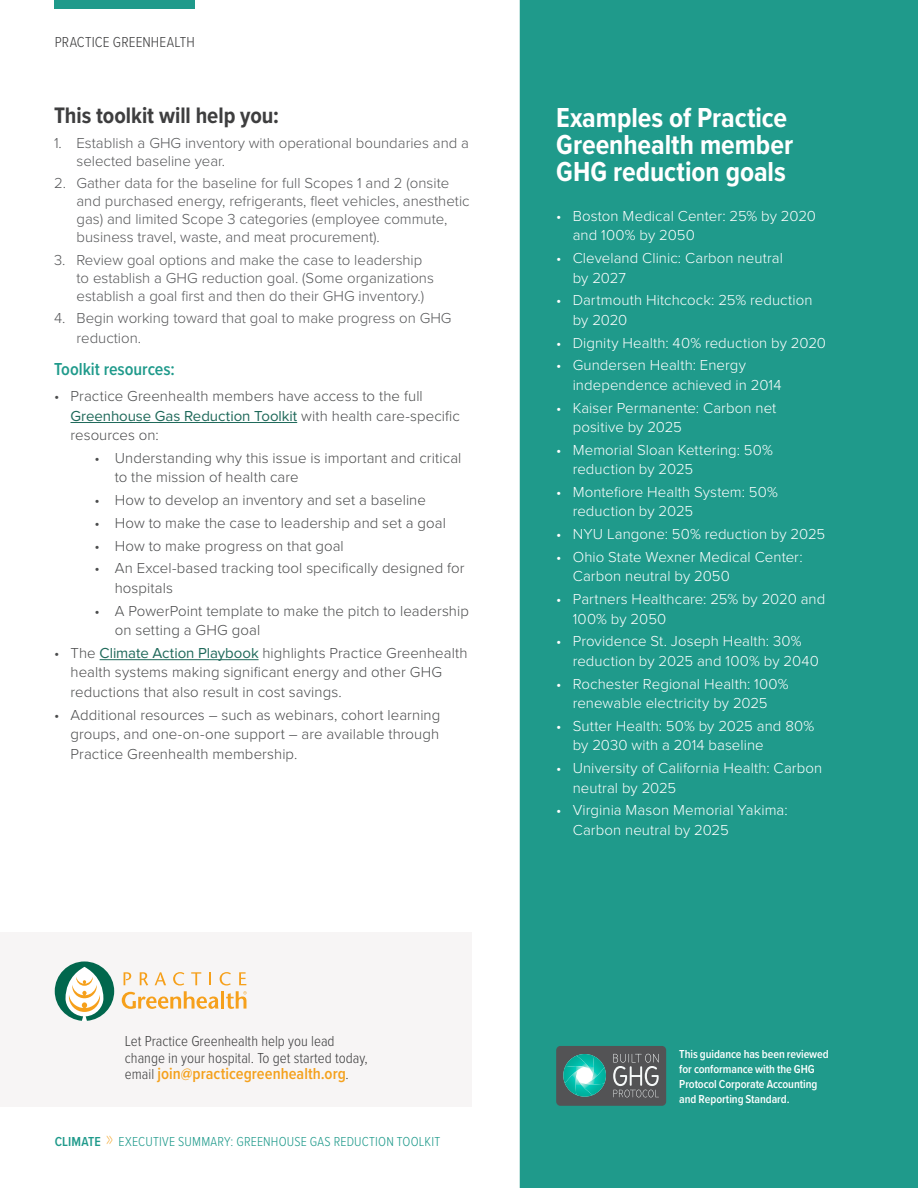
<style>
.page{position:relative;width:918px;height:1188px;background:#fff}
.page>*{position:absolute;margin:0;border:0;box-sizing:border-box;transform-origin:0 0}
.Sidebar_Header_-_Whi{font:700 28.5px/27px "Proxima Nova Cond";color:#fff}
.t1{font:700 23.25px "Proxima Nova Cond";color:#3e3e3f}
.t2{font:600 18px "Proxima Nova Cond";letter-spacing:-.005em;color:#1f9a8b}
.t3{font:600 16.5px "Proxima Nova Cond";color:#f4a11d}
.t4{font:300 15px/19.5px "Proxima Nova";letter-spacing:.005em;color:#fff}
.t5{font:300 15px/19.5px "Proxima Nova";letter-spacing:.005em;color:#4b4c4d}
.t6{font:300 15px/18px "Proxima Nova";color:#57585a}
.t7{font:300 15px/16.5px "Proxima Nova Cond";color:#3e3e3f}
.t8{font:300 13.5px "Proxima Nova Cond";letter-spacing:.015em;color:#1f9a8b}
.H3_-_White{font:600 12px/15px "Proxima Nova Cond";letter-spacing:-.005em;color:#fff}
.s1{font-weight:400;color:#1f695a}
.s2{font-weight:300;font-size:15px;color:#3e3e3f}
.s3{font-weight:600}
.s4{font-size:21.15px;color:#f4a11d}
</style>
<div class="page">
<div style="left:520px;top:0;width:397px;height:1187px;background:#1f9a8b"></div>
<div style="left:520px;top:0;width:398px;height:1188px;border:2px solid #1f9a8b"></div>
<div style="left:55px;top:0;width:140px;height:9px;background:#1f9a8b"></div>
<div style="left:0;top:932px;width:472px;height:175px;background:#f7f5f5"></div>
<svg style="left:55px;top:961px;width:59px;height:60px"></svg>
<svg style="left:122px;top:972px;width:125px;height:37px"></svg>
<hr style="left:70px;top:422px;width:227px;height:1px;background:#1f695a">
<hr style="left:100px;top:659px;width:159px;height:1px;background:#1f695a">
<div style="left:556px;top:1046px;width:110px;height:60px;background:#535355;border-radius:4px"></div>
<svg style="left:613px;top:1054px;width:46px;height:43px"></svg>
<svg style="left:563px;top:1054px;width:43px;height:43px"></svg>
<p class="t7" style="left:55px;top:33px;width:142px">PRACTICE GREENHEALTH</p>
<h2 class="t1" style="left:54px;top:101px;width:227px">This toolkit will help you:</h2>
<p class="t6" style="left:76px;top:134px;width:394px;text-indent:-22px">1. Establish a GHG inventory with operational boundaries and a selected baseline year.</p>
<p class="t6" style="left:76px;top:174px;width:395px;text-indent:-22px">2. Gather data for the baseline for full Scopes 1 and 2 (onsite and purchased energy, refrigerants, fleet vehicles, anesthetic gas) and limited Scope 3 categories (employee commute, business travel, waste, and meat procurement).</p>
<p class="t6" style="left:76px;top:251px;width:359px;text-indent:-22px">3. Review goal options and make the case to leadership to establish a GHG reduction goal. (Some organizations establish a goal first and then do their GHG inventory.)</p>
<p class="t6" style="left:76px;top:309px;width:377px;line-height:19.5px;text-indent:-22px">4. Begin working toward that goal to make progress on GHG reduction.</p>
<h3 class="t2" style="left:54px;top:356px;width:122px">Toolkit resources:</h3>
<p class="t5" style="left:70px;top:387px;width:391px;text-indent:-16px">• Practice Greenhealth members have access to the full<br><span class="s1">Greenhouse Gas Reduction Toolkit</span> with health care-specific resources on:</p>
<p class="t5" style="left:115px;top:448px;width:348px;text-indent:-20px">• Understanding why this issue is important and critical to the mission of health care</p>
<p class="t5" style="left:94px;top:491px;width:333px">• How to develop an inventory and set a baseline</p>
<p class="t5" style="left:94px;top:513px;width:353px">• How to make the case to leadership and set a goal</p>
<p class="t5" style="left:94px;top:536px;width:251px">• How to make progress on that goal</p>
<p class="t5" style="left:115px;top:559px;width:351px;text-indent:-20px">• An Excel-based tracking tool specifically designed for hospitals</p>
<p class="t5" style="left:115px;top:601px;width:356px;text-indent:-20px">• A PowerPoint template to make the pitch to leadership on setting a GHG goal</p>
<p class="t5" style="left:70px;top:643px;width:399px;text-indent:-16px">• The <span class="s1">Climate Action Playbook</span> highlights Practice Greenhealth health systems making significant energy and other GHG reductions that also result in cost savings.</p>
<p class="t5" style="left:70px;top:705px;width:371px;text-align:justify;text-indent:-16px">• Additional resources – such as webinars, cohort learning groups, and one-on-one support – are available through Practice Greenhealth membership.</p>
<p class="t7" style="left:125px;top:1032px;width:244px">Let Practice Greenhealth help you lead change in your hospital. To get started today,</p>
<p class="t3" style="left:125px;top:1062px;width:225px"><span class="s2">email</span> join@practicegreenhealth.org<span class="s2">.</span></p>
<p class="t8" style="left:55px;top:1131px;width:387px"><span class="s3">CLIMATE</span> <span class="s4">&gt;&gt;</span> EXECUTIVE SUMMARY: GREENHOUSE GAS REDUCTION TOOLKIT</p>
<p class="Sidebar_Header_-_Whi" style="left:556px;top:105px;width:238px">Examples of Practice<br>Greenhealth member<br>GHG reduction goals</p>
<p class="t4" style="left:573px;top:206px;width:245px;text-indent:-16px">• Boston Medical Center: 25% by 2020 and 100% by 2050</p>
<p class="t4" style="left:573px;top:249px;width:212px;text-indent:-16px">• Cleveland Clinic: Carbon neutral by 2027</p>
<p class="t4" style="left:573px;top:291px;width:241px;text-indent:-16px">• Dartmouth Hitchcock: 25% reduction by 2020</p>
<p class="t4" style="left:556px;top:333px;width:271px">• Dignity Health: 40% reduction by 2020</p>
<p class="t4" style="left:573px;top:356px;width:210px;text-indent:-16px">• Gundersen Health: Energy independence achieved in 2014</p>
<p class="t4" style="left:573px;top:398px;width:205px;text-indent:-16px">• Kaiser Permanente: Carbon net positive by 2025</p>
<p class="t4" style="left:573px;top:440px;width:202px;text-indent:-16px">• Memorial Sloan Kettering: 50% reduction by 2025</p>
<p class="t4" style="left:573px;top:482px;width:207px;text-indent:-16px">• Montefiore Health System: 50% reduction by 2025</p>
<p class="t4" style="left:556px;top:525px;width:271px">• NYU Langone: 50% reduction by 2025</p>
<p class="t4" style="left:573px;top:547px;width:231px;text-indent:-16px">• Ohio State Wexner Medical Center:<br>Carbon neutral by 2050</p>
<p class="t4" style="left:573px;top:590px;width:254px;text-indent:-16px">• Partners Healthcare: 25% by 2020 and<br>100% by 2050</p>
<p class="t4" style="left:573px;top:632px;width:248px;text-indent:-16px">• Providence St. Joseph Health: 30% reduction by 2025 and 100% by 2040</p>
<p class="t4" style="left:556px;top:674px;width:234px;text-align:center">• Rochester Regional Health: 100% renewable electricity by 2025</p>
<p class="t4" style="left:573px;top:716px;width:243px;text-indent:-16px">• Sutter Health: 50% by 2025 and 80% by 2030 with a 2014 baseline</p>
<p class="t4" style="left:573px;top:759px;width:251px;text-indent:-16px">• University of California Health: Carbon neutral by 2025</p>
<p class="t4" style="left:573px;top:801px;width:216px;text-indent:-16px">• Virginia Mason Memorial Yakima:<br>Carbon neutral by 2025</p>
<p class="H3_-_White" style="left:679px;top:1046px;width:151px">This guidance has been reviewed for conformance with the GHG<br>Protocol Corporate Accounting and Reporting Standard.</p>
</div>
